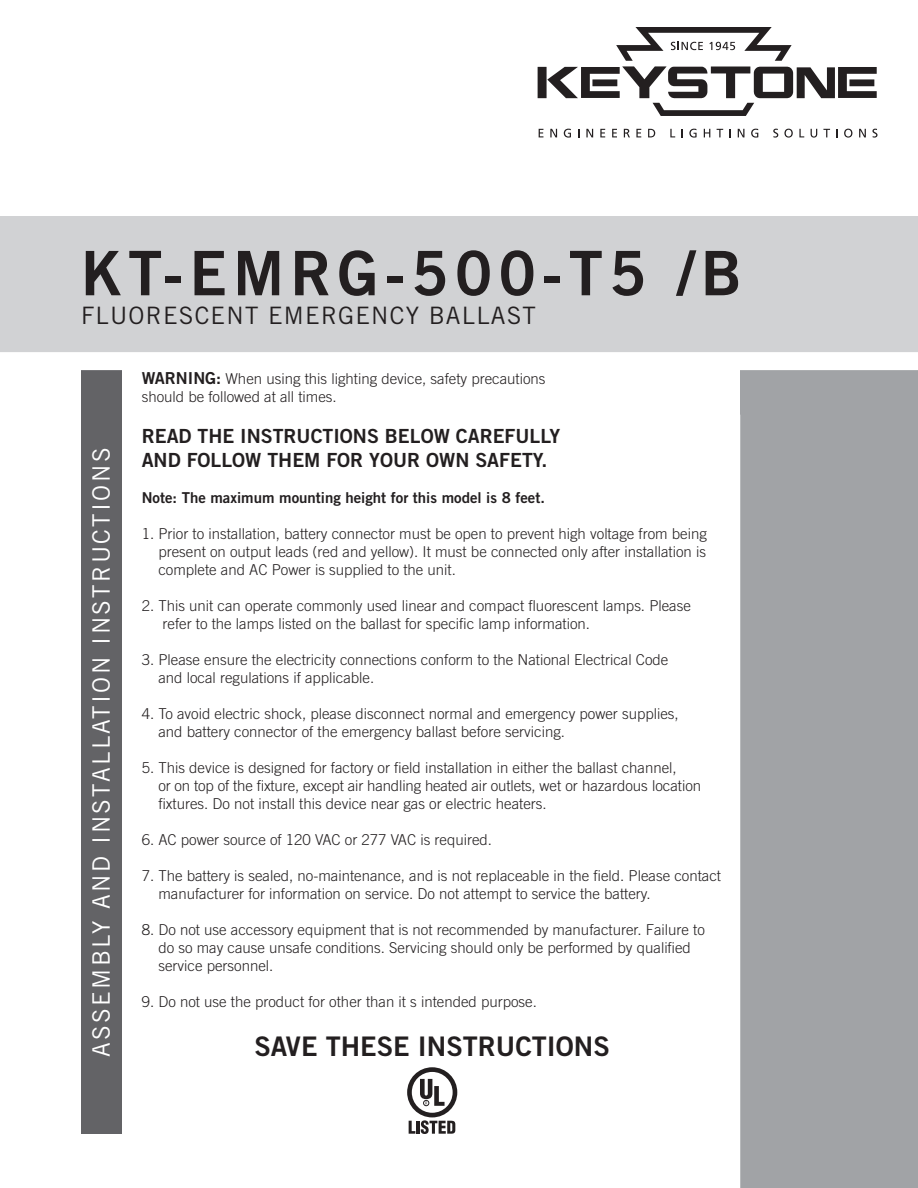
<style>
.page{position:relative;width:918px;height:1188px;background:#fff}
.page>*{position:absolute;margin:0;border:0;box-sizing:border-box;transform-origin:0 0}
.t1{font:61.5px "Trade Gothic Bold Two";letter-spacing:.1em;color:#231f20}
.t2{font:27px "Trade Gothic Bold Two";color:#231f20}
.t3{font:24px "Trade Gothic";letter-spacing:.1em;color:#fff}
.t4{font:24px "Trade Gothic";letter-spacing:.05em;color:#231f20}
.t5{font:19.5px/23.4px "Trade Gothic Bold Two";color:#231f20}
.t6{font:300 15px/18px "Trade Gothic";color:#231f20}
.t7{font:15px "Trade Gothic Bold Two";color:#231f20}
.s1{font-family:"Trade Gothic Bold Two";font-weight:400;font-size:16.5px}
</style>
<div class="page">
<div style="left:741px;top:332px;width:177px;height:856px;background:#a1a3a6"></div>
<div style="left:0;top:216px;width:918px;height:138px;background:#d1d2d4"></div>
<svg style="left:407px;top:1067px;width:50px;height:67px"></svg>
<div style="left:81px;top:370px;width:41px;height:764px;background:#636366"></div>
<svg style="left:538px;top:27px;width:339px;height:89px"></svg>
<svg style="left:539px;top:129px;width:4px;height:8px"></svg>
<svg style="left:550px;top:129px;width:7px;height:8px"></svg>
<svg style="left:564px;top:129px;width:7px;height:9px"></svg>
<svg style="left:586px;top:129px;width:7px;height:8px"></svg>
<svg style="left:600px;top:129px;width:5px;height:8px"></svg>
<svg style="left:612px;top:129px;width:5px;height:8px"></svg>
<svg style="left:624px;top:129px;width:6px;height:8px"></svg>
<svg style="left:636px;top:129px;width:5px;height:8px"></svg>
<svg style="left:648px;top:129px;width:7px;height:8px"></svg>
<svg style="left:670px;top:129px;width:5px;height:8px"></svg>
<svg style="left:681px;top:129px;width:2px;height:8px"></svg>
<svg style="left:689px;top:129px;width:8px;height:9px"></svg>
<svg style="left:704px;top:129px;width:6px;height:8px"></svg>
<svg style="left:717px;top:129px;width:6px;height:8px"></svg>
<svg style="left:729px;top:129px;width:2px;height:8px"></svg>
<svg style="left:738px;top:129px;width:6px;height:8px"></svg>
<svg style="left:751px;top:129px;width:7px;height:9px"></svg>
<svg style="left:773px;top:129px;width:5px;height:9px"></svg>
<svg style="left:784px;top:129px;width:9px;height:9px"></svg>
<svg style="left:799px;top:129px;width:5px;height:8px"></svg>
<svg style="left:811px;top:129px;width:6px;height:9px"></svg>
<svg style="left:823px;top:129px;width:7px;height:8px"></svg>
<svg style="left:844px;top:129px;width:8px;height:9px"></svg>
<svg style="left:859px;top:129px;width:7px;height:8px"></svg>
<svg style="left:872px;top:129px;width:5px;height:9px"></svg>
<div style="left:0;top:352px;width:918px;height:18px;background:#fff"></div>
<p class="t1" style="left:81px;top:235px;width:662px">KT-EMRG-500-T5 /B</p>
<p class="t4" style="left:81px;top:301px;width:456px">FLUORESCENT EMERGENCY BALLAST</p>
<p class="t3" style="left:87px;top:1057px;width:611px;rotate:-90deg">ASSEMBLY AND INSTALLATION INSTRUCTIONS</p>
<p class="t6" style="left:142px;top:369px;width:405px"><span class="s1">WARNING:</span> When using this lighting device, safety precautions</p>
<p class="t6" style="left:142px;top:387px;width:197px">should be followed at all times.</p>
<p class="t5" style="left:142px;top:424px;width:420px">READ THE INSTRUCTIONS BELOW CAREFULLY<br>AND FOLLOW THEM FOR YOUR OWN SAFETY.</p>
<p class="t7" style="left:142px;top:488px;width:405px">Note: The maximum mounting height for this model is 8 feet.</p>
<p class="t6" style="left:158px;top:524px;width:550px;text-align:justify;text-indent:-17px">1. Prior to installation, battery connector must be open to prevent high voltage from being present on output leads (red and yellow). It must be connected only after installation is complete and AC Power is supplied to the unit.</p>
<p class="t6" style="left:142px;top:596px;width:551px">2. This unit can operate commonly used linear and compact fluorescent lamps. Please</p>
<p class="t6" style="left:163px;top:614px;width:429px">refer to the lamps listed on the ballast for specific lamp information.</p>
<p class="t6" style="left:158px;top:650px;width:512px;text-indent:-17px">3. Please ensure the electricity connections conform to the National Electrical Code and local regulations if applicable.</p>
<p class="t6" style="left:158px;top:704px;width:522px;text-indent:-17px">4. To avoid electric shock, please disconnect normal and emergency power supplies, and battery connector of the emergency ballast before servicing.</p>
<p class="t6" style="left:158px;top:758px;width:544px;text-indent:-17px">5. This device is designed for factory or field installation in either the ballast channel,<br>or on top of the fixture, except air handling heated air outlets, wet or hazardous location fixtures. Do not install this device near gas or electric heaters.</p>
<p class="t6" style="left:142px;top:830px;width:352px">6. AC power source of 120 VAC or 277 VAC is required.</p>
<p class="t6" style="left:158px;top:866px;width:564px;text-indent:-17px">7. The battery is sealed, no-maintenance, and is not replaceable in the field. Please contact manufacturer for information on service. Do not attempt to service the battery.</p>
<p class="t6" style="left:158px;top:920px;width:548px;text-indent:-17px">8. Do not use accessory equipment that is not recommended by manufacturer. Failure to do so may cause unsafe conditions. Servicing should only be performed by qualified service personnel.</p>
<p class="t6" style="left:142px;top:992px;width:397px">9. Do not use the product for other than it s intended purpose.</p>
<p class="t2" style="left:254px;top:1030px;width:357px">SAVE THESE INSTRUCTIONS</p>
</div>
